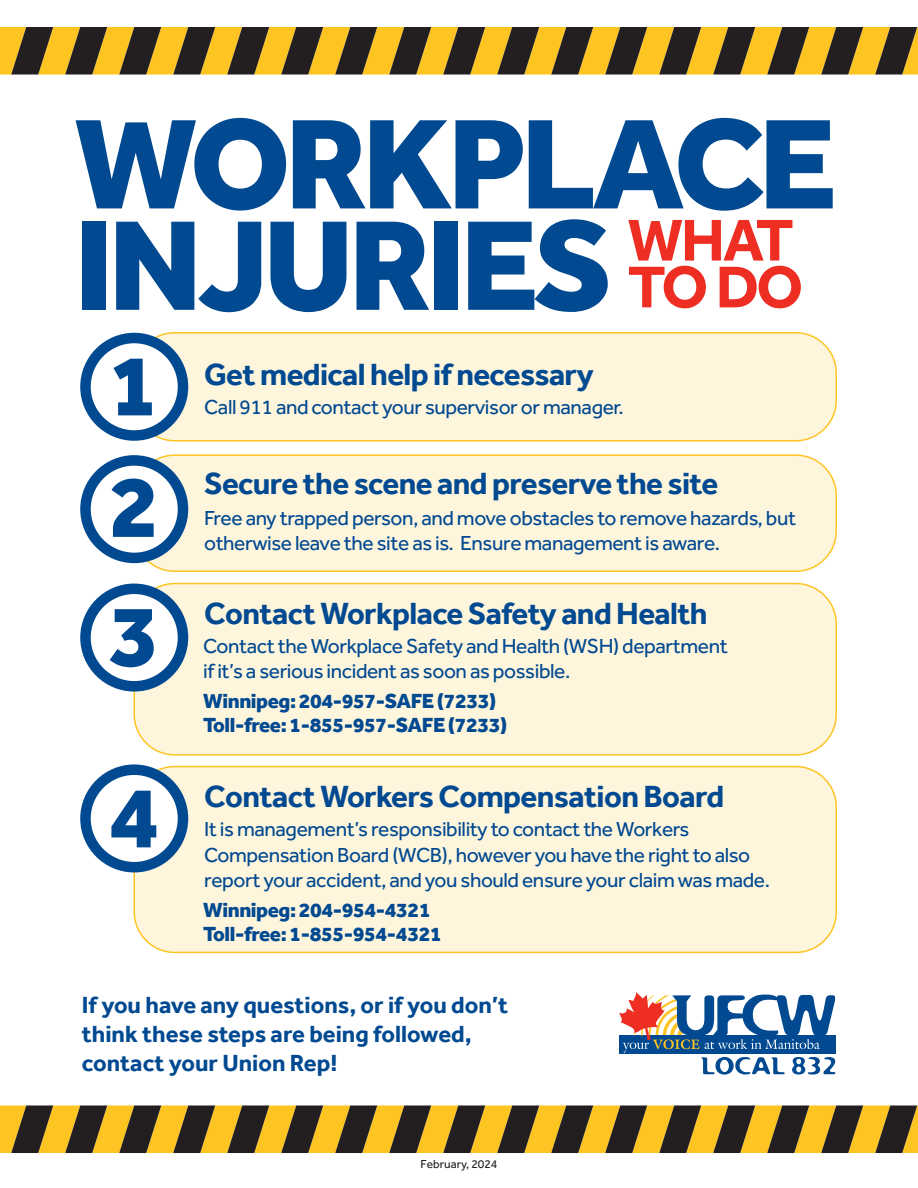
<style>
.page{position:relative;width:918px;height:1188px;background:#fff}
.page>*{position:absolute;margin:0;border:0;box-sizing:border-box;transform-origin:0 0}
.t1{font:800 132.15px/101.4px "Effra";letter-spacing:-.04em;color:#014990}
.t2{font:800 90px "Effra";color:#014990}
.t3{font:700 60.9px/46.8px "Effra";letter-spacing:-.05em;color:#ee2e22}
.t4{font:700 31.5px "Effra";letter-spacing:-.02em;color:#014990}
.t5{font:700 24px/29.2px "Effra";color:#014990}
.t6{font:21px/25.2px "Effra";letter-spacing:-.02em;color:#014990}
.t7{font:800 21px "Effra";letter-spacing:-.02em;color:#014990}
.t8{font:12px "Effra";color:#231f20}
</style>
<div class="page">
<svg style="left:0;top:27px;width:918px;height:48px;background:#917324"></svg>
<svg style="left:0;top:1106px;width:918px;height:47px;background:#907122"></svg>
<svg style="left:619px;top:992px;width:217px;height:83px"></svg>
<div style="left:134px;top:455px;width:702px;height:116px;background:#fef5dd;border-radius:40px"></div>
<div style="left:133px;top:454px;width:704px;height:118px;border:2px solid #fec422;border-radius:40px"></div>
<div style="left:85px;top:460px;width:98px;height:98px;background:#fff;border-radius:50%"></div>
<div style="left:80px;top:455px;width:108px;height:108px;border:10px solid #014990;border-radius:50%"></div>
<div style="left:134px;top:584px;width:702px;height:171px;background:#fef5dd;border-radius:40px"></div>
<div style="left:133px;top:583px;width:704px;height:173px;border:2px solid #fec422;border-radius:40px"></div>
<div style="left:85px;top:589px;width:98px;height:97px;background:#fff;border-radius:50%"></div>
<div style="left:80px;top:584px;width:108px;height:108px;border:10px solid #014990;border-radius:50%"></div>
<div style="left:134px;top:767px;width:702px;height:185px;background:#fef5dd;border-radius:40px"></div>
<div style="left:133px;top:766px;width:704px;height:187px;border:2px solid #fec422;border-radius:40px"></div>
<div style="left:85px;top:770px;width:98px;height:97px;background:#fff;border-radius:50%"></div>
<div style="left:80px;top:764px;width:108px;height:108px;border:10px solid #014990;border-radius:50%"></div>
<div style="left:134px;top:333px;width:702px;height:108px;background:#fef5dd;border-radius:40px"></div>
<div style="left:133px;top:332px;width:704px;height:110px;border:2px solid #fec422;border-radius:40px"></div>
<div style="left:85px;top:338px;width:98px;height:98px;background:#fff;border-radius:50%"></div>
<div style="left:80px;top:333px;width:108px;height:108px;border:10px solid #014990;border-radius:50%"></div>
<p class="t1" style="left:74px;top:111px;width:764px">WORKPLACE<br>INJURIES</p>
<p class="t3" style="left:628px;top:216px;width:177px">WHAT<br>TO DO</p>
<p class="t2" style="left:109px;top:329px;width:52px">1</p>
<p class="t2" style="left:109px;top:451px;width:52px">2</p>
<p class="t2" style="left:109px;top:580px;width:52px">3</p>
<p class="t2" style="left:109px;top:761px;width:52px">4</p>
<p class="t4" style="left:204px;top:355px;width:391px">Get medical help if necessary</p>
<p class="t6" style="left:204px;top:394px;width:421px">Call 911 and contact your supervisor or manager.</p>
<p class="t4" style="left:204px;top:464px;width:516px">Secure the scene and preserve the site</p>
<p class="t6" style="left:204px;top:505px;width:593px">Free any trapped person, and move obstacles to remove hazards, but otherwise leave the site as is. Ensure management is aware.</p>
<p class="t4" style="left:204px;top:594px;width:505px">Contact Workplace Safety and Health</p>
<p class="t6" style="left:203px;top:633px;width:526px">Contact the Workplace Safety and Health (WSH) department if it’s a serious incident as soon as possible.</p>
<p class="t7" style="left:203px;top:688px;width:295px">Winnipeg: 204-957-SAFE (7233)</p>
<p class="t7" style="left:203px;top:712px;width:306px">Toll-free: 1-855-957-SAFE (7233)</p>
<p class="t4" style="left:204px;top:777px;width:522px">Contact Workers Compensation Board</p>
<p class="t6" style="left:204px;top:816px;width:567px">It is management’s responsibility to contact the Workers<br>Compensation Board (WCB), however you have the right to also report your accident, and you should ensure your claim was made.</p>
<p class="t7" style="left:203px;top:897px;width:229px">Winnipeg: 204-954-4321</p>
<p class="t7" style="left:203px;top:921px;width:240px">Toll-free: 1-855-954-4321</p>
<p class="t5" style="left:82px;top:990px;width:428px">If you have any questions, or if you don’t think these steps are being followed, contact your Union Rep!</p>
<p class="t8" style="left:420px;top:1156px;width:79px">February, 2024</p>
</div>
